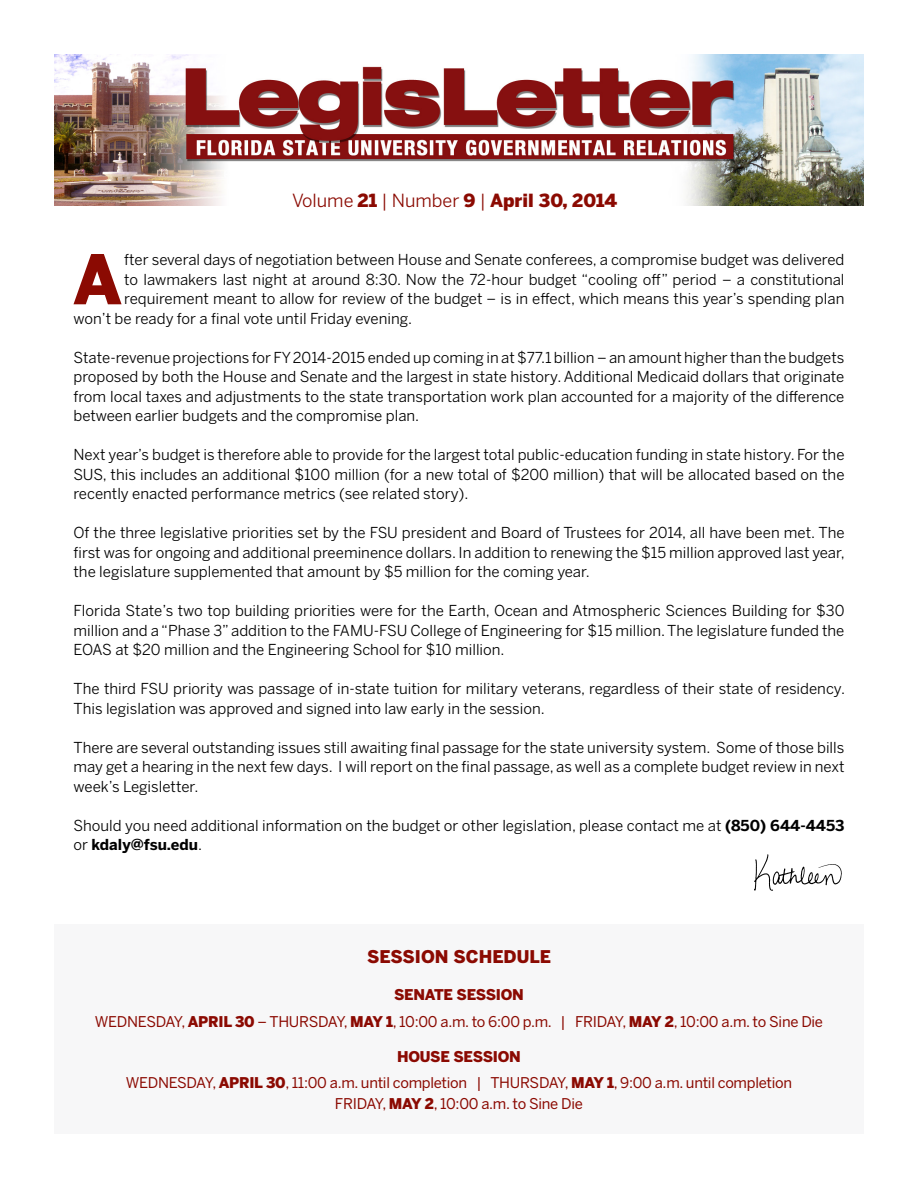
<style>
.page{position:relative;width:918px;height:1188px;background:#fff}
.page>*{position:absolute;margin:0;border:0;box-sizing:border-box;transform-origin:0 0}
.t1{font:900 67.65px "Benton Sans";color:#8b0a02}
.t2{font:900 18px "Benton Sans";color:#8b0a02}
.t3{font:900 17.4px "Benton Sans";color:#8b0a02}
.t4{font:15px/19.5px "Benton Sans";color:#000;text-align:justify}
.t5{font:14.7px "Benton Sans";letter-spacing:-.02em;color:#8b0a02}
.t6{font:900 14.7px "Benton Sans";letter-spacing:-.02em;color:#8b0a02}
.s1{font-weight:400}
.s2{font-weight:700}
.s3{font-weight:900}
</style>
<div class="page">
<img style="left:54px;top:54px;width:810px;height:152px">
<img style="left:754px;top:854px;width:88px;height:37px">
<div style="left:54px;top:924px;width:810px;height:210px;background:#f7f7f8"></div>
<p class="t2" style="left:292px;top:190px;width:327px"><span class="s1">Volume</span> 21 <span class="s1">| Number</span> 9 <span class="s1">|</span> April 30, 2014</p>
<p class="t1" style="left:73px;top:239px;width:51px">A</p>
<p class="t4" style="left:124px;top:250px;width:722px">fter several days of negotiation between House and Senate conferees, a compromise budget was delivered</p>
<p class="t4" style="left:124px;top:269px;width:722px">to lawmakers last night at around 8:30. Now the 72-hour budget “cooling off” period – a constitutional</p>
<p class="t4" style="left:124px;top:289px;width:722px">requirement meant to allow for review of the budget – is in effect, which means this year’s spending plan</p>
<p class="t4" style="left:74px;top:308px;width:340px">won’t be ready for a final vote until Friday evening.</p>
<p class="t4" style="left:74px;top:347px;width:772px">State-revenue projections for FY 2014-2015 ended up coming in at $77.1 billion – an amount higher than the budgets proposed by both the House and Senate and the largest in state history. Additional Medicaid dollars that originate from local taxes and adjustments to the state transportation work plan accounted for a majority of the difference between earlier budgets and the compromise plan.</p>
<p class="t4" style="left:74px;top:445px;width:773px">Next year’s budget is therefore able to provide for the largest total public-education funding in state history. For the SUS, this includes an additional $100 million (for a new total of $200 million) that will be allocated based on the recently enacted performance metrics (see related story).</p>
<p class="t4" style="left:74px;top:523px;width:773px">Of the three legislative priorities set by the FSU president and Board of Trustees for 2014, all have been met. The first was for ongoing and additional preeminence dollars. In addition to renewing the $15 million approved last year, the legislature supplemented that amount by $5 million for the coming year.</p>
<p class="t4" style="left:74px;top:601px;width:773px">Florida State’s two top building priorities were for the Earth, Ocean and Atmospheric Sciences Building for $30 million and a “Phase 3” addition to the FAMU-FSU College of Engineering for $15 million. The legislature funded the EOAS at $20 million and the Engineering School for $10 million.</p>
<p class="t4" style="left:74px;top:679px;width:773px">The third FSU priority was passage of in-state tuition for military veterans, regardless of their state of residency.<br>This legislation was approved and signed into law early in the session.</p>
<p class="t4" style="left:74px;top:737px;width:773px">There are several outstanding issues still awaiting final passage for the state university system. Some of those bills may get a hearing in the next few days. I will report on the final passage, as well as a complete budget review in next week’s Legisletter.</p>
<p class="t4" style="left:74px;top:815px;width:773px">Should you need additional information on the budget or other legislation, please contact me at <span class="s2">(850) 644-4453 </span>or <span class="s2">kdaly@fsu.edu</span>.</p>
<p class="t3" style="left:367px;top:947px;width:185px">SESSION SCHEDULE</p>
<p class="t6" style="left:394px;top:986px;width:131px">SENATE SESSION</p>
<p class="t5" style="left:95px;top:1012px;width:730px">WEDNESDAY, <span class="s3">APRIL 30</span> – THURSDAY, <span class="s3">MAY 1</span>, 10:00 a.m. to 6:00 p.m. | FRIDAY, <span class="s3">MAY 2</span>, 10:00 a.m. to Sine Die</p>
<p class="t6" style="left:397px;top:1048px;width:125px">HOUSE SESSION</p>
<p class="t5" style="left:126px;top:1074px;width:668px">WEDNESDAY, <span class="s3">APRIL 30</span>, 11:00 a.m. until completion | THURSDAY, <span class="s3">MAY 1</span>, 9:00 a.m. until completion</p>
<p class="t5" style="left:335px;top:1095px;width:250px">FRIDAY, <span class="s3">MAY 2</span>, 10:00 a.m. to Sine Die</p>
</div>
